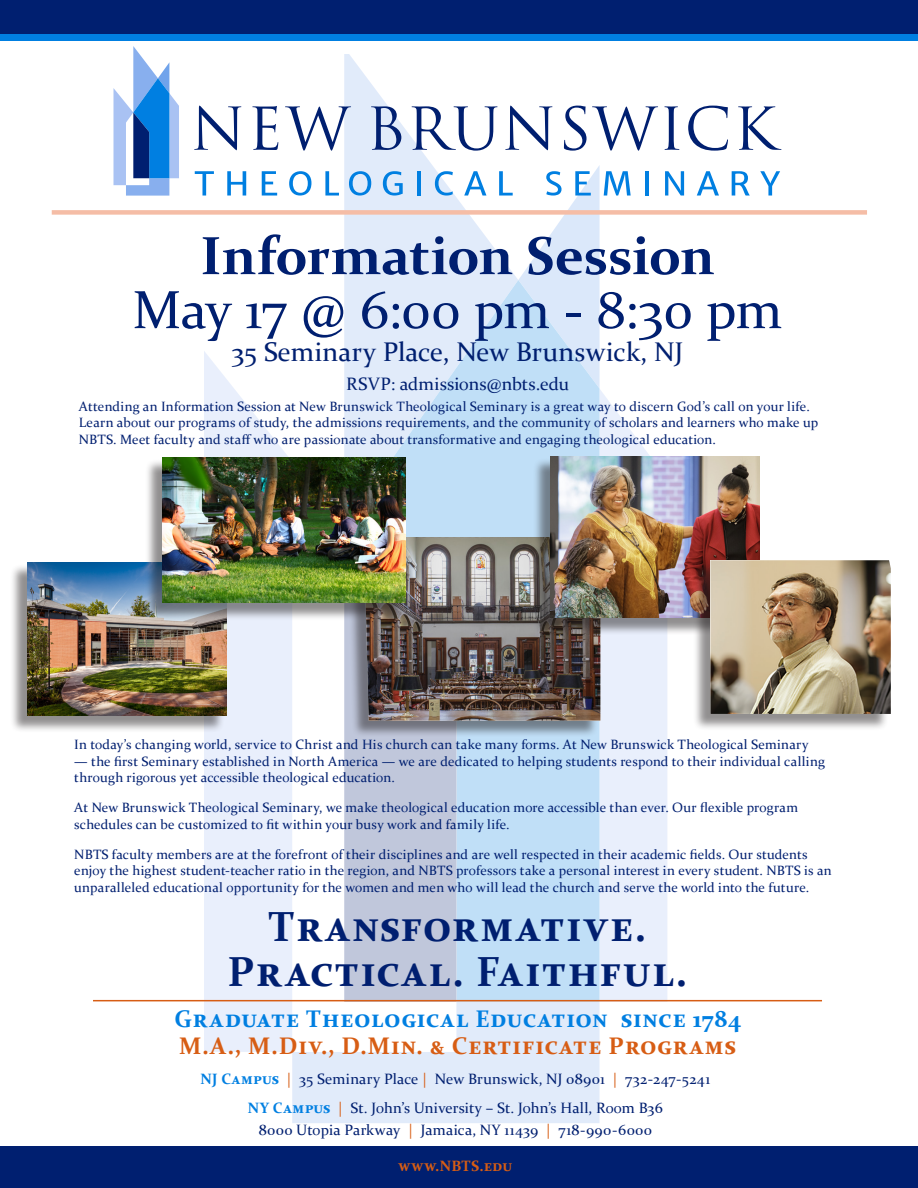
<style>
.page{position:relative;width:918px;height:1188px;background:#fff}
.page>*{position:absolute;margin:0;border:0;box-sizing:border-box;transform-origin:0 0}
.body{font:54px "Constantia";letter-spacing:-.015em;color:#001f70}
.body-2{font:700 54px "Constantia";letter-spacing:-.005em;color:#001f70}
.t1{font:700 42px/45px "Constantia";letter-spacing:.045em;color:#001f70;text-align:center}
.body-3{font:27px "Constantia";letter-spacing:.01em;color:#001f70}
.t2{font:700 24px/27px "Constantia";letter-spacing:.03em;color:#d75d14}
.body-4{font:18px "Constantia";letter-spacing:.005em;color:#001f70}
.t3{font:15px/22.5px "Constantia";letter-spacing:.015em;color:#001f70;text-align:center}
.t4{font:700 15px "Constantia";letter-spacing:.02em;color:#d75d14}
.body-5{font:13.5px/16.5px "Constantia";letter-spacing:.015em;color:#001f70}
.s1{color:#007fe1}
.s2{font-weight:700;color:#007fe1}
.s3{color:#d75d14}
</style>
<div class="page">
<svg style="left:204px;top:351px;width:85px;height:701px;background:#eaf0fb"></svg>
<svg style="left:344px;top:54px;width:167px;height:111px"></svg>
<div style="left:0;top:0;width:918px;height:34px;background:#001f70"></div>
<div style="left:0;top:34px;width:918px;height:6px;background:#007fe1"></div>
<hr style="left:93px;top:1000px;width:729px;height:1px;background:#d75d14">
<svg style="left:114px;top:46px;width:65px;height:150px"></svg>
<svg style="left:194px;top:106px;width:47px;height:44px"></svg>
<svg style="left:252px;top:106px;width:26px;height:44px"></svg>
<svg style="left:285px;top:106px;width:66px;height:45px"></svg>
<svg style="left:371px;top:106px;width:30px;height:44px"></svg>
<svg style="left:412px;top:106px;width:86px;height:45px"></svg>
<svg style="left:505px;top:106px;width:47px;height:44px"></svg>
<svg style="left:564px;top:106px;width:94px;height:45px"></svg>
<svg style="left:664px;top:106px;width:15px;height:44px"></svg>
<svg style="left:688px;top:106px;width:40px;height:45px"></svg>
<svg style="left:738px;top:106px;width:44px;height:44px"></svg>
<svg style="left:195px;top:171px;width:19px;height:25px"></svg>
<svg style="left:227px;top:171px;width:19px;height:25px"></svg>
<svg style="left:262px;top:171px;width:15px;height:25px"></svg>
<svg style="left:697px;top:171px;width:22px;height:25px"></svg>
<svg style="left:732px;top:171px;width:18px;height:25px"></svg>
<svg style="left:760px;top:171px;width:20px;height:25px"></svg>
<div style="left:0;top:1147px;width:918px;height:41px;background:#001f70"></div>
<div style="left:54px;top:210px;width:811px;height:5px;background:#f5bda6"></div>
<svg style="left:289px;top:165px;width:395px;height:958px"></svg>
<img style="left:364px;top:537px;width:236px;height:184px">
<div style="left:533px;top:458px;width:225px;height:177px;background:#231f20;opacity:.5"></div>
<img style="left:550px;top:456px;width:210px;height:162px">
<div style="left:10px;top:564px;width:215px;height:169px;background:#231f20;opacity:.5"></div>
<img style="left:27px;top:562px;width:199px;height:154px">
<div style="left:145px;top:459px;width:258px;height:162px;background:#231f20;opacity:.5"></div>
<img style="left:162px;top:457px;width:243px;height:145px">
<div style="left:693px;top:562px;width:196px;height:169px;background:#231f20;opacity:.5"></div>
<img style="left:710px;top:560px;width:181px;height:154px">
<p class="body-2" style="left:200px;top:218px;width:516px">Information Session</p>
<p class="body" style="left:133px;top:273px;width:651px">May 17 @ 6:00 pm - 8:30 pm</p>
<p class="body-3" style="left:232px;top:334px;width:453px">35 Seminary Place, New Brunswick, NJ</p>
<p class="body-4" style="left:346px;top:371px;width:224px">RSVP: admissions@nbts.edu</p>
<p class="body-5" style="left:79px;top:397px;width:741px">Attending an Information Session at New Brunswick Theological Seminary is a great way to discern God’s call on your life.<br>Learn about our programs of study, the admissions requirements, and the community of scholars and learners who make up<br>NBTS. Meet faculty and staff who are passionate about transformative and engaging theological education.</p>
<p class="body-5" style="left:74px;top:736px;width:736px">In today’s changing world, service to Christ and His church can take many forms. At New Brunswick Theological Seminary</p>
<p class="body-5" style="left:74px;top:752px;width:752px">— the first Seminary established in North America — we are dedicated to helping students respond to their individual calling through rigorous yet accessible theological education.</p>
<p class="body-5" style="left:74px;top:799px;width:725px">At New Brunswick Theological Seminary, we make theological education more accessible than ever. Our flexible program schedules can be customized to fit within your busy work and family life.</p>
<p class="body-5" style="left:74px;top:845px;width:759px">NBTS faculty members are at the forefront of their disciplines and are well respected in their academic fields. Our students enjoy the highest student-teacher ratio in the region, and NBTS professors take a personal interest in every student. NBTS is an unparalleled educational opportunity for the women and men who will lead the church and serve the world into the future.</p>
<p class="t1" style="left:227px;top:903px;width:462px">Transformative.<br>Practical. Faithful.</p>
<p class="t2" style="left:174px;top:1004px;width:568px"><span class="s1">Graduate Theological Education since 1784<br></span>M.A., M.Div., D.Min. &amp; Certificate Programs</p>
<p class="t3" style="left:201px;top:1067px;width:511px"><span class="s2">NJ Campus</span> <span class="s3">|</span> 35 Seminary Place <span class="s3">|</span> New Brunswick, NJ 08901 <span class="s3">|</span> 732-247-5241</p>
<p class="t3" style="left:248px;top:1096px;width:417px"><span class="s2">NY Campus</span> <span class="s3">|</span> St. John’s University – St. John’s Hall, Room B36<br>8000 Utopia Parkway <span class="s3">|</span> Jamaica, NY 11439 <span class="s3">|</span> 718-990-6000</p>
<p class="t4" style="left:398px;top:1156px;width:115px">www.NBTS.edu</p>
</div>
